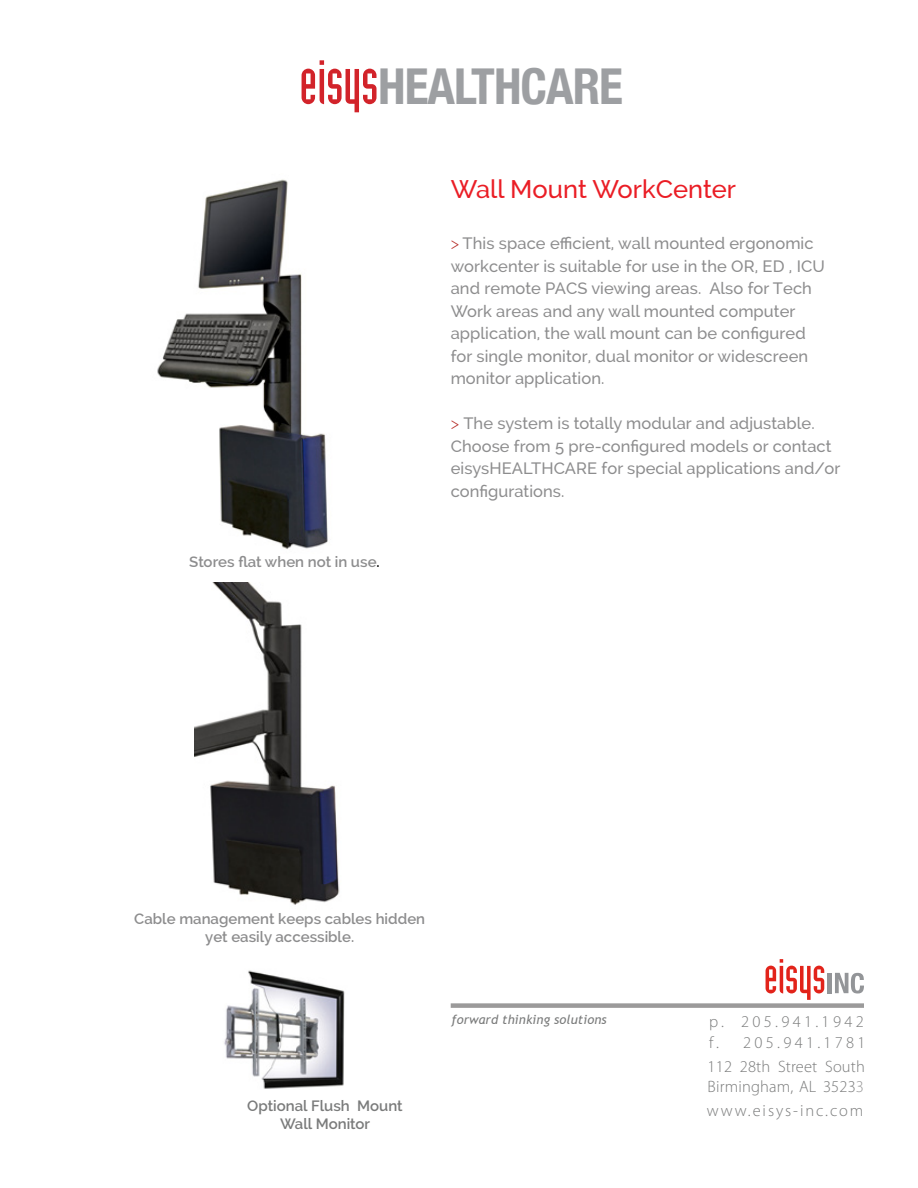
<style>
.page{position:relative;width:918px;height:1188px;background:#fff}
.page>*{position:absolute;margin:0;border:0;box-sizing:border-box;transform-origin:0 0}
.t1{font:700 condensed 49.5px "Helvetica Neue";letter-spacing:-.02em;color:#9d9fa2}
.t2{font:500 25.5px "Raleway";color:#ea1d25}
.t3{font:500 16.5px/22.5px "Raleway";letter-spacing:.005em;color:#8d8d8e}
.t4{font:300 16.5px/20.2px "Myriad Pro";letter-spacing:.015em;color:#7a7b7b}
.t5{font:300 16.5px/21px "Myriad Pro";letter-spacing:.2em;color:#7a7b7b}
.t6{font:300 16.5px "Myriad Pro";letter-spacing:.115em;color:#7a7b7b}
.t7{font:600 15px/18px "Raleway";color:#8d8d8e;text-align:center}
.t8{font:600 15px/18px "Raleway";color:#7a7b7b;text-align:center}
.t9{font:italic 12.75px "Trebuchet MS";letter-spacing:.01em;color:#7a7b7b}
.s1{font-family:"Industria Solid A";font-weight:400;font-stretch:normal;font-size:60.9px;color:#d2232a}
.s2{color:#000}
.s3{font-weight:300;color:#b42a25}
.s4{color:#989898}
</style>
<div class="page">
<div style="left:451px;top:1003px;width:413px;height:5px;background:#9b9a9a"></div>
<svg style="left:766px;top:959px;width:58px;height:41px"></svg>
<hr style="left:828px;top:973px;width:4px;height:20px;background:#939598">
<svg style="left:835px;top:973px;width:29px;height:21px"></svg>
<img style="left:224px;top:970px;width:121px;height:119px">
<img style="left:194px;top:582px;width:146px;height:323px">
<img style="left:157px;top:179px;width:171px;height:370px">
<h1 class="t1" style="left:299px;top:45px;width:325px"><span class="s1">eisys</span>HEALTHCARE</h1>
<h2 class="t2" style="left:451px;top:174px;width:287px">Wall Mount WorkCenter</h2>
<p class="t7" style="left:189px;top:553px;width:192px">Stores flat when not in use<span class="s2">.</span></p>
<p class="t3" style="left:451px;top:232px;width:376px"><span class="s3">&gt;</span> This space efficient, wall mounted ergonomic workcenter is suitable for use in the OR, ED , ICU and remote PACS viewing areas. Also for Tech Work areas and any wall mounted computer application, the wall mount can be configured for single monitor, dual monitor or widescreen monitor application.</p>
<p class="t3" style="left:451px;top:412px;width:391px"><span class="s3">&gt;</span> The system is totally modular and adjustable.<br>Choose from 5 pre-configured models or contact eisysHEALTHCARE for special applications and/or configurations.</p>
<p class="t7" style="left:134px;top:910px;width:293px">Cable management keeps cables hidden yet easily accessible.</p>
<p class="t9" style="left:452px;top:1012px;width:157px">forward thinking solutions</p>
<p class="t8" style="left:247px;top:1096px;width:157px">Optional Flush Mount<br>Wall Monitor</p>
<p class="t5" style="left:709px;top:1011px;width:158px">p. 205.941.1942 f. 205.941.1781</p>
<p class="t4" style="left:708px;top:1056px;width:159px">112 28th Street South<br>Birmingham, AL 3523<span class="s4">3</span></p>
<p class="t6" style="left:707px;top:1100px;width:158px">www.eisys-inc.com</p>
</div>
